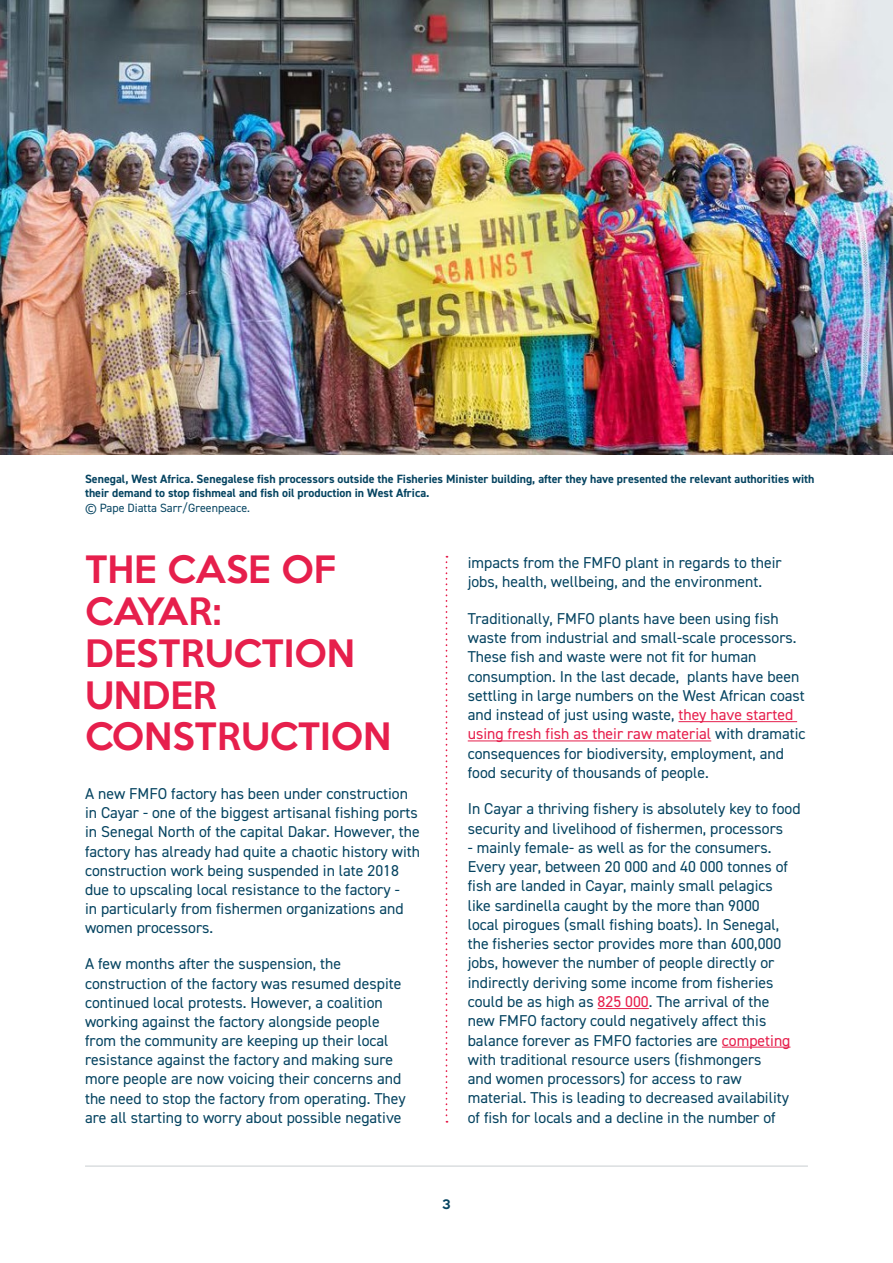
<style>
.page{position:relative;width:893px;height:1263px;background:#fff}
.page>*{position:absolute;margin:0;border:0;box-sizing:border-box;transform-origin:0 0}
.t1{font:500 34.5px/41.7px "Keep Calm";color:#e61f4c}
.t2{font:15.75px/19.4px "DIN2014";color:#064461}
.t3{font:700 12px/14.4px "DIN2014";color:#064461}
.t4{font:12px "DIN2014";color:#064461}
.t5{font:500 12px "Keep Calm";color:#064461}
.s1{color:#e61f4c}
</style>
<div class="page">
<hr style="left:85px;top:1166px;width:723px;height:1px;background:#c8cdd0">
<svg style="left:446px;top:556px;width:1px;height:567px"></svg>
<img style="left:0;top:0;width:893px;height:455px">
<hr style="left:678px;top:721px;width:119px;height:1px;background:#e61f4c">
<hr style="left:468px;top:740px;width:243px;height:1px;background:#e61f4c">
<hr style="left:598px;top:1008px;width:51px;height:1px;background:#e61f4c">
<hr style="left:722px;top:1047px;width:68px;height:1px;background:#e61f4c">
<p class="t3" style="left:85px;top:471px;width:731px">Senegal, West Africa. Senegalese fish processors outside the Fisheries Minister building, after they have presented the relevant authorities with their demand to stop fishmeal and fish oil production in West Africa.</p>
<p class="t4" style="left:85px;top:500px;width:167px">© Pape Diatta Sarr/Greenpeace.</p>
<h1 class="t1" style="left:85px;top:546px;width:308px">THE CASE OF<br>CAYAR:<br>DESTRUCTION<br>UNDER<br>CONSTRUCTION</h1>
<p class="t2" style="left:85px;top:784px;width:337px">A new FMFO factory has been under construction in Cayar - one of the biggest artisanal fishing ports in Senegal North of the capital Dakar. However, the factory has already had quite a chaotic history with construction work being suspended in late 2018 due to upscaling local resistance to the factory -<br>in particularly from fishermen organizations and women processors.</p>
<p class="t2" style="left:85px;top:954px;width:322px">A few months after the suspension, the construction of the factory was resumed despite continued local protests. However, a coalition working against the factory alongside people from the community are keeping up their local resistance against the factory and making sure more people are now voicing their concerns and the need to stop the factory from operating. They are all starting to worry about possible negative</p>
<p class="t2" style="left:468px;top:553px;width:316px">impacts from the FMFO plant in regards to their jobs, health, wellbeing, and the environment.</p>
<p class="t2" style="left:468px;top:608px;width:339px">Traditionally, FMFO plants have been using fish waste from industrial and small-scale processors.<br>These fish and waste were not fit for human consumption. In the last decade, plants have been settling in large numbers on the West African coast and instead of just using waste, <span class="s1">they have started using fresh fish as their raw material</span> with dramatic consequences for biodiversity, employment, and food security of thousands of people.</p>
<p class="t2" style="left:468px;top:799px;width:334px">In Cayar a thriving fishery is absolutely key to food security and livelihood of fishermen, processors</p>
<p class="t2" style="left:468px;top:837px;width:324px">- mainly female- as well as for the consumers.<br>Every year, between 20 000 and 40 000 tonnes of fish are landed in Cayar, mainly small pelagics like sardinella caught by the more than 9000 local pirogues (small fishing boats). In Senegal, the fisheries sector provides more than 600,000 jobs, however the number of people directly or indirectly deriving some income from fisheries could be as high as <span class="s1">825 000</span>. The arrival of the new FMFO factory could negatively affect this balance forever as FMFO factories are <span class="s1">competing </span>with traditional resource users (fishmongers<br>and women processors) for access to raw material. This is leading to decreased availability of fish for locals and a decline in the number of</p>
<p class="t5" style="left:442px;top:1194px;width:10px">3</p>
</div>
